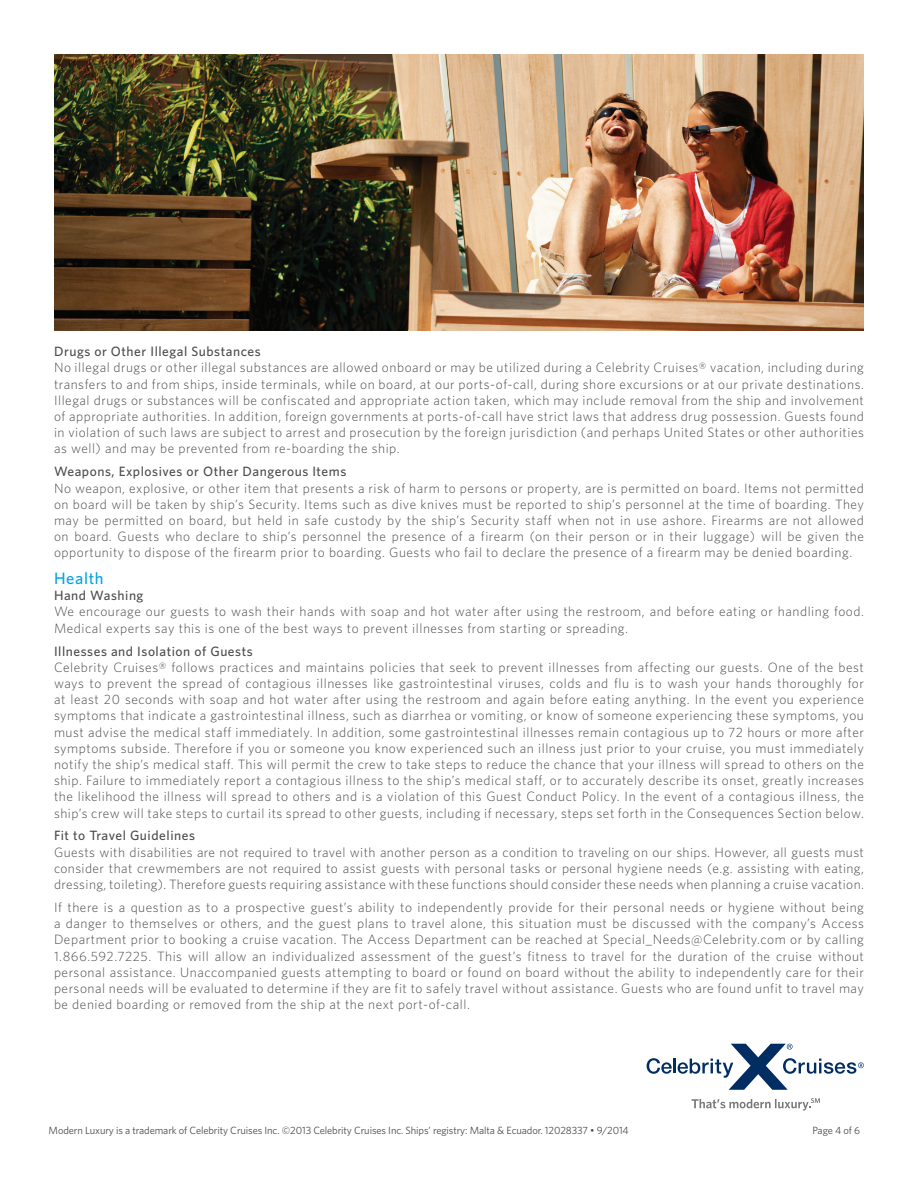
<style>
.page{position:relative;width:918px;height:1188px;background:#fff}
.page>*{position:absolute;margin:0;border:0;box-sizing:border-box;transform-origin:0 0}
._03__Copy{font:500 16.5px "Whitney";letter-spacing:.04em;color:#00a5e3}
._03__Copy-2{font:300 13.5px/16.2px "Whitney";letter-spacing:.04em;color:#4b4c4d;text-align:justify}
._03__Copy-3{font:500 13.5px "Whitney";letter-spacing:.04em;color:#4b4c4d}
.t1{font:10.5px "Whitney";letter-spacing:-.01em;color:#4b4c4d}
</style>
<div class="page">
<img style="left:54px;top:54px;width:810px;height:276px">
<svg style="left:691px;top:1098px;width:129px;height:13px"></svg>
<svg style="left:647px;top:1058px;width:25px;height:16px"></svg>
<hr style="left:673px;top:1059px;width:3px;height:14px;background:#002d62">
<svg style="left:678px;top:1044px;width:186px;height:46px"></svg>
<p class="_03__Copy-3" style="left:54px;top:343px;width:208px">Drugs or Other Illegal Substances</p>
<p class="_03__Copy-2" style="left:54px;top:359px;width:812px">No illegal drugs or other illegal substances are allowed onboard or may be utilized during a Celebrity Cruises® vacation, including during transfers to and from ships, inside terminals, while on board, at our ports-of-call, during shore excursions or at our private destinations.<br>Illegal drugs or substances will be confiscated and appropriate action taken, which may include removal from the ship and involvement of appropriate authorities. In addition, foreign governments at ports-of-call have strict laws that address drug possession. Guests found in violation of such laws are subject to arrest and prosecution by the foreign jurisdiction (and perhaps United States or other authorities as well) and may be prevented from re-boarding the ship.</p>
<p class="_03__Copy-3" style="left:54px;top:464px;width:294px">Weapons, Explosives or Other Dangerous Items</p>
<p class="_03__Copy-2" style="left:54px;top:480px;width:812px">No weapon, explosive, or other item that presents a risk of harm to persons or property, are is permitted on board. Items not permitted on board will be taken by ship’s Security. Items such as dive knives must be reported to ship’s personnel at the time of boarding. They may be permitted on board, but held in safe custody by the ship’s Security staff when not in use ashore. Firearms are not allowed on board. Guests who declare to ship’s personnel the presence of a firearm (on their person or in their luggage) will be given the opportunity to dispose of the firearm prior to boarding. Guests who fail to declare the presence of a firearm may be denied boarding.</p>
<p class="_03__Copy" style="left:54px;top:568px;width:51px">Health</p>
<p class="_03__Copy-3" style="left:54px;top:587px;width:91px">Hand Washing</p>
<p class="_03__Copy-2" style="left:54px;top:603px;width:812px">We encourage our guests to wash their hands with soap and hot water after using the restroom, and before eating or handling food.<br>Medical experts say this is one of the best ways to prevent illnesses from starting or spreading.</p>
<p class="_03__Copy-3" style="left:54px;top:643px;width:200px">Illnesses and Isolation of Guests</p>
<p class="_03__Copy-2" style="left:54px;top:659px;width:812px">Celebrity Cruises® follows practices and maintains policies that seek to prevent illnesses from affecting our guests. One of the best ways to prevent the spread of contagious illnesses like gastrointestinal viruses, colds and flu is to wash your hands thoroughly for at least 20 seconds with soap and hot water after using the restroom and again before eating anything. In the event you experience symptoms that indicate a gastrointestinal illness, such as diarrhea or vomiting, or know of someone experiencing these symptoms, you must advise the medical staff immediately. In addition, some gastrointestinal illnesses remain contagious up to 72 hours or more after symptoms subside. Therefore if you or someone you know experienced such an illness just prior to your cruise, you must immediately notify the ship’s medical staff. This will permit the crew to take steps to reduce the chance that your illness will spread to others on the ship. Failure to immediately report a contagious illness to the ship’s medical staff, or to accurately describe its onset, greatly increases the likelihood the illness will spread to others and is a violation of this Guest Conduct Policy. In the event of a contagious illness, the ship’s crew will take steps to curtail its spread to other guests, including if necessary, steps set forth in the Consequences Section below.</p>
<p class="_03__Copy-3" style="left:54px;top:828px;width:143px">Fit to Travel Guidelines</p>
<p class="_03__Copy-2" style="left:54px;top:844px;width:812px">Guests with disabilities are not required to travel with another person as a condition to traveling on our ships. However, all guests must consider that crewmembers are not required to assist guests with personal tasks or personal hygiene needs (e.g. assisting with eating, dressing, toileting). Therefore guests requiring assistance with these functions should consider these needs when planning a cruise vacation.</p>
<p class="_03__Copy-2" style="left:54px;top:899px;width:812px">If there is a question as to a prospective guest’s ability to independently provide for their personal needs or hygiene without being a danger to themselves or others, and the guest plans to travel alone, this situation must be discussed with the company’s Access Department prior to booking a cruise vacation. The Access Department can be reached at Special_Needs@Celebrity.com or by calling 1.866.592.7225. This will allow an individualized assessment of the guest’s fitness to travel for the duration of the cruise without personal assistance. Unaccompanied guests attempting to board or found on board without the ability to independently care for their personal needs will be evaluated to determine if they are fit to safely travel without assistance. Guests who are found unfit to travel may be denied boarding or removed from the ship at the next port-of-call.</p>
<p class="t1" style="left:49px;top:1124px;width:582px">Modern Luxury is a trademark of Celebrity Cruises Inc. ©2013 Celebrity Cruises Inc. Ships’ registry: Malta &amp; Ecuador. 12028337 • 9/2014</p>
<p class="t1" style="left:812px;top:1124px;width:49px">Page 4 of 6</p>
</div>
